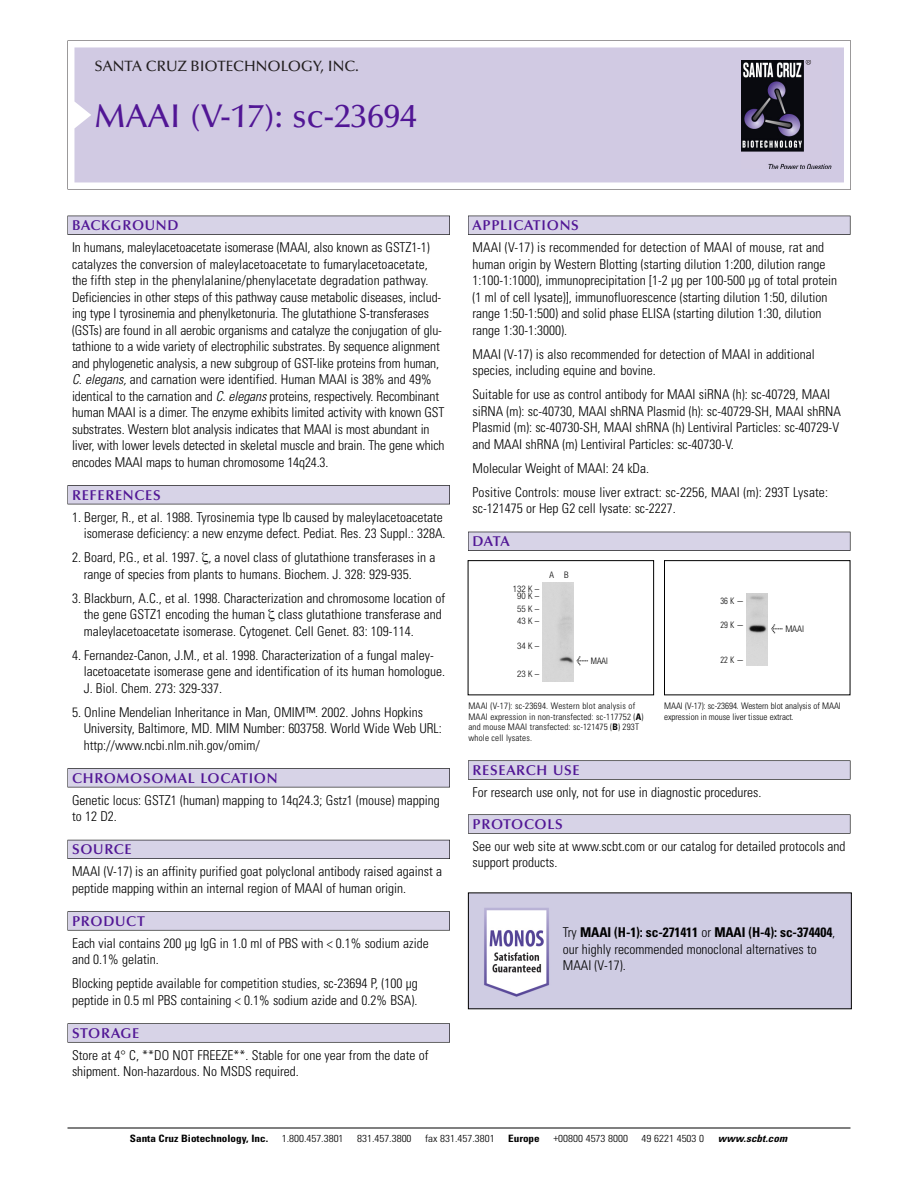
<style>
.page{position:relative;width:918px;height:1188px;background:#fff}
.page>*{position:absolute;margin:0;border:0;box-sizing:border-box;transform-origin:0 0}
.t1{font:500 33px "Optima";color:#511695}
.t2{font:500 15px "Optima";color:#231f20}
.t3{font:600 14.25px "Optima";letter-spacing:.05em;color:#511695}
.t4{font:300 condensed 13.5px/16.5px "Univers";color:#000}
.t5{font:300 condensed 10.2px "Univers";color:#000;scale:1.1 1}
.t6{font:700 condensed 10.2px "Univers";color:#000;scale:1.1 1}
.t7{font:italic 700 condensed 10.2px "Univers";letter-spacing:.005em;color:#000;scale:1.1 1}
.t8{font:300 condensed 9px/10.5px "Univers";letter-spacing:.015em;color:#000}
.t9{font:300 condensed 9px/10.5px "Univers";letter-spacing:-.005em;color:#000}
.t10{font:300 condensed 9px/6.9px "Helvetica Neue";letter-spacing:.005em;color:#000;text-align:center}
.t11{font:300 condensed 9px "Univers";letter-spacing:.015em;color:#000;scale:.95 1}
.s1{font-style:italic}
.s2{font-family:"Meta Plus";font-weight:400;font-stretch:normal;font-size:10.5px}
.s3{font-weight:700}
</style>
<div class="page">
<svg style="left:68px;top:40px;width:783px;height:149px"></svg>
<div style="left:74px;top:47px;width:770px;height:135px;background:#d1cae3"></div>
<img style="left:741px;top:60px;width:90px;height:108px">
<div style="left:68px;top:216px;width:382px;height:19px;background:#525155"></div>
<div style="left:68px;top:216px;width:381px;height:18px;background:#d7d3e7"></div>
<div style="left:68px;top:485px;width:382px;height:19px;background:#525155"></div>
<div style="left:68px;top:486px;width:381px;height:18px;background:#d7d3e7"></div>
<div style="left:68px;top:768px;width:382px;height:19px;background:#545357"></div>
<div style="left:68px;top:769px;width:381px;height:18px;background:#d7d3e7"></div>
<div style="left:68px;top:840px;width:382px;height:19px;background:#54535a"></div>
<div style="left:68px;top:840px;width:381px;height:18px;background:#d7d3e7"></div>
<svg style="left:68px;top:911px;width:382px;height:20px"></svg>
<div style="left:68px;top:912px;width:381px;height:18px;background:#d7d3e7"></div>
<div style="left:68px;top:1023px;width:382px;height:20px;background:#626263"></div>
<div style="left:68px;top:1024px;width:381px;height:18px;background:#d7d3e7"></div>
<div style="left:468px;top:216px;width:382px;height:19px;background:#525155"></div>
<div style="left:468px;top:216px;width:382px;height:18px;background:#d7d3e7"></div>
<div style="left:468px;top:532px;width:382px;height:19px;background:#515055"></div>
<div style="left:468px;top:532px;width:382px;height:18px;background:#d7d3e7"></div>
<div style="left:468px;top:760px;width:382px;height:20px;background:#666"></div>
<div style="left:468px;top:761px;width:382px;height:18px;background:#d7d3e7"></div>
<div style="left:468px;top:814px;width:382px;height:20px;background:#666"></div>
<div style="left:468px;top:815px;width:382px;height:18px;background:#d7d3e7"></div>
<hr style="left:68px;top:1128px;width:782px;height:1px;background:#000">
<img style="left:470px;top:894px;width:380px;height:113px">
<div style="left:664px;top:560px;width:186px;height:135px;border:1px solid #000"></div>
<div style="left:468px;top:560px;width:186px;height:135px;border:1px solid #000"></div>
<img style="left:747px;top:594px;width:21px;height:71px">
<img style="left:543px;top:582px;width:30px;height:99px">
<p class="t2" style="left:94px;top:61px;width:266px">SANTA CRUZ BIOTECHNOLOGY, INC.</p>
<h1 class="t1" style="left:94px;top:103px;width:324px">MAAI (V-17): sc-23694</h1>
<p class="t3" style="left:72px;top:219px;width:108px">BACKGROUND</p>
<p class="t4" style="left:72px;top:240px;width:374px">In humans, maleylacetoacetate isomerase (MAAI, also known as GSTZ1-1) catalyzes the conversion of maleylacetoacetate to fumarylacetoacetate, the fifth step in the phenylalanine/phenylacetate degradation pathway.<br>Deficiencies in other steps of this pathway cause metabolic diseases, includ&shy;ing type I tyrosinemia and phenylketonuria. The glutathione S-transferases (GSTs) are found in all aerobic organisms and catalyze the conjugation of glu&shy;tathione to a wide variety of electrophilic substrates. By sequence alignment and phylogenetic analysis, a new subgroup of GST-like proteins from human, <span class="s1">C. elegans,</span> and carnation were identified. Human MAAI is 38% and 49% identical to the carnation and <span class="s1">C. elegans</span> proteins, respectively. Recombinant human MAAI is a dimer. The enzyme exhibits limited activity with known GST substrates. Western blot analysis indicates that MAAI is most abundant in liver, with lower levels detected in skeletal muscle and brain. The gene which encodes MAAI maps to human chromosome 14q24.3.</p>
<p class="t3" style="left:72px;top:489px;width:90px">REFERENCES</p>
<p class="t4" style="left:72px;top:510px;width:375px;text-align:right">1. Berger, R., et al. 1988. Tyrosinemia type Ib caused by maleylacetoacetate isomerase deficiency: a new enzyme defect. Pediat. Res. 23 Suppl.: 328A.</p>
<p class="t4" style="left:84px;top:550px;width:353px;text-indent:-12px">2. Board, P.G., et al. 1997. , a novel class of glutathione transferases in a range of species from plants to humans. Biochem. J. 328: 929-935.</p>
<p class="t4" style="left:84px;top:591px;width:363px;text-indent:-12px">3. Blackburn, A.C., et al. 1998. Characterization and chromosome location of the gene GSTZ1 encoding the human class glutathione transferase and maleylacetoacetate isomerase. Cytogenet. Cell Genet. 83: 109-114.</p>
<p class="t4" style="left:84px;top:648px;width:363px;text-indent:-12px">4. Fernandez-Canon, J.M., et al. 1998. Characterization of a fungal maley&shy;lacetoacetate isomerase gene and identification of its human homologue.<br>J. Biol. Chem. 273: 329-337.</p>
<p class="t4" style="left:84px;top:705px;width:360px;text-indent:-12px">5. Online Mendelian Inheritance in Man, OMIM™. 2002. Johns Hopkins<br>University, Baltimore, MD. MIM Number: 603758. World Wide Web URL: http://www.ncbi.nlm.nih.gov/omim/</p>
<p class="t3" style="left:72px;top:772px;width:207px">CHROMOSOMAL LOCATION</p>
<p class="t4" style="left:72px;top:793px;width:369px">Genetic locus: GSTZ1 (human) mapping to 14q24.3; Gstz1 (mouse) mapping to 12 D2.</p>
<p class="t3" style="left:72px;top:844px;width:61px">SOURCE</p>
<p class="t4" style="left:72px;top:864px;width:372px">MAAI (V-17) is an affinity purified goat polyclonal antibody raised against a peptide mapping within an internal region of MAAI of human origin.</p>
<p class="t3" style="left:72px;top:915px;width:74px">PRODUCT</p>
<p class="t4" style="left:72px;top:936px;width:358px">Each vial contains 200 µg IgG in 1.0 ml of PBS with &lt; 0.1% sodium azide and 0.1% gelatin.</p>
<p class="t4" style="left:72px;top:976px;width:347px">Blocking peptide available for competition studies, sc-23694 P, (100 µg peptide in 0.5 ml PBS containing &lt; 0.1% sodium azide and 0.2% BSA).</p>
<p class="t3" style="left:72px;top:1027px;width:69px">STORAGE</p>
<p class="t4" style="left:72px;top:1048px;width:358px">Store at 4° C, **DO NOT FREEZE**. Stable for one year from the date of shipment. Non-hazardous. No MSDS required.</p>
<p class="t3" style="left:473px;top:219px;width:108px">APPLICATIONS</p>
<p class="t4" style="left:473px;top:240px;width:366px">MAAI (V-17) is recommended for detection of MAAI of mouse, rat and human origin by Western Blotting (starting dilution 1:200, dilution range 1:100-1:1000), immunoprecipitation [1-2 µg per 100-500 µg of total protein (1 ml of cell lysate)], immunofluorescence (starting dilution 1:50, dilution range 1:50-1:500) and solid phase ELISA (starting dilution 1:30, dilution range 1:30-1:3000).</p>
<p class="t4" style="left:473px;top:347px;width:344px">MAAI (V-17) is also recommended for detection of MAAI in additional species, including equine and bovine.</p>
<p class="t4" style="left:473px;top:387px;width:370px">Suitable for use as control antibody for MAAI siRNA (h): sc-40729, MAAI siRNA (m): sc-40730, MAAI shRNA Plasmid (h): sc-40729-SH, MAAI shRNA Plasmid (m): sc-40730-SH, MAAI shRNA (h) Lentiviral Particles: sc-40729-V and MAAI shRNA (m) Lentiviral Particles: sc-40730-V.</p>
<p class="t4" style="left:473px;top:457px;width:357px;line-height:24px">Molecular Weight of MAAI: 24 kDa.<br>Positive Controls: mouse liver extract: sc-2256, MAAI (m): 293T Lysate:</p>
<p class="t4" style="left:473px;top:501px;width:205px">sc-121475 or Hep G2 cell lysate: sc-2227.</p>
<p class="t3" style="left:473px;top:536px;width:39px">DATA</p>
<p class="t10" style="left:513px;top:586px;width:28px">132 K –<br>90K–</p>
<p class="t10" style="left:517px;top:603px;width:24px;line-height:12.5px;text-align:left">55K–<br>43K–</p>
<p class="t10" style="left:517px;top:643px;width:24px">34K–</p>
<p class="t10" style="left:517px;top:672px;width:24px">23K–</p>
<p class="t10" style="left:549px;top:572px;width:21px">A B</p>
<p class="t10" style="left:577px;top:658px;width:33px"><span class="s2">&lt;</span> MAAI</p>
<p class="t8" style="left:468px;top:702px;width:176px">MAAI (V-17): sc-23694. Western blot analysis of MAAI expression in non-transfected: sc-117752 (<span class="s3">A</span>) and mouse MAAI transfected: sc-121475 (<span class="s3">B</span>) 293T whole cell lysates.</p>
<p class="t11" style="left:721px;top:598px;width:26px">36K-</p>
<p class="t11" style="left:721px;top:622px;width:26px">29K-</p>
<p class="t11" style="left:721px;top:656px;width:26px">22K-</p>
<p class="t8" style="left:771px;top:624px;width:34px"><span class="s2">&lt;</span> MAAI</p>
<p class="t9" style="left:664px;top:702px;width:178px">MAAI (V-17): sc-23694. Western blot analysis of MAAI expression in mouse liver tissue extract.</p>
<p class="t3" style="left:473px;top:764px;width:109px">RESEARCH USE</p>
<p class="t4" style="left:473px;top:785px;width:290px">For research use only, not for use in diagnostic procedures.</p>
<p class="t3" style="left:473px;top:818px;width:92px">PROTOCOLS</p>
<p class="t4" style="left:473px;top:839px;width:375px">See our web site at www.scbt.com or our catalog for detailed protocols and support products.</p>
<p class="t4" style="left:563px;top:925px;width:274px">Try <span class="s3">MAAI (H-1): sc-271411</span> or <span class="s3">MAAI (H-4): sc-374404</span>, our highly recommended monoclonal alternatives to<br>MAAI (V-17).</p>
<p class="t6" style="left:130px;top:1135px;width:127px">Santa Cruz Biotechnology, Inc.</p>
<p class="t5" style="left:282px;top:1135px;width:58px">1.800.457.3801</p>
<p class="t5" style="left:357px;top:1135px;width:51px">831.457.3800</p>
<p class="t5" style="left:425px;top:1135px;width:65px">fax 831.457.3801</p>
<p class="t6" style="left:508px;top:1135px;width:30px">Europe</p>
<p class="t5" style="left:553px;top:1135px;width:69px">+00800 4573 8000</p>
<p class="t5" style="left:642px;top:1135px;width:58px">49 6221 4503 0</p>
<p class="t7" style="left:718px;top:1135px;width:64px">www.scbt.com</p>
</div>
